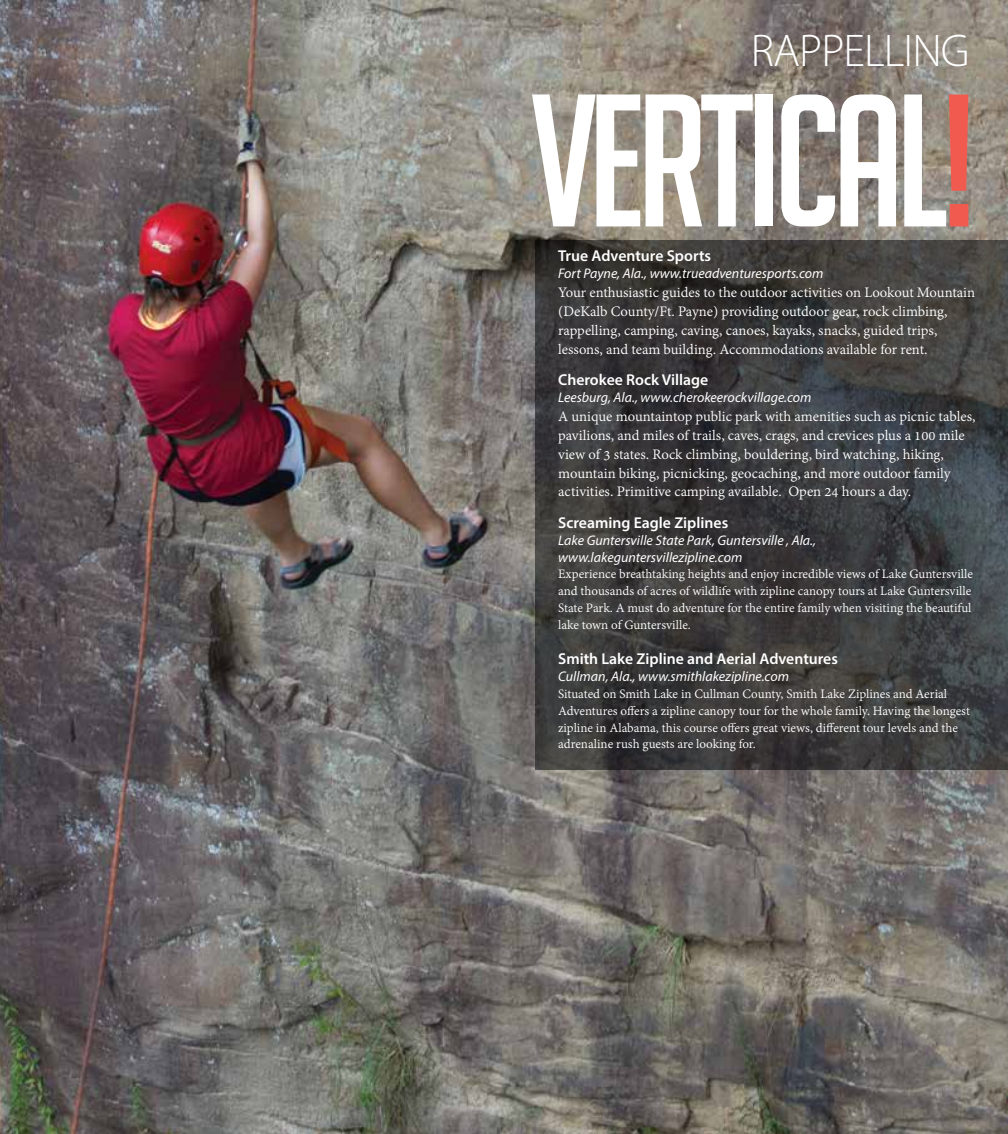
<style>
.page{position:relative;width:1008px;height:1134px;background:#fff}
.page>*{position:absolute;margin:0;border:0;box-sizing:border-box;transform-origin:0 0}
.t1{font:183.75px "Big Noodle Titling";letter-spacing:-.04em;color:#fff}
.t2{font:300 46.02px "Myriad Pro";letter-spacing:-.02em;color:#fff}
.t3{font:15.75px/18.9px "Adobe Devanagari";color:#fff}
.t4{font:600 15.75px "Myriad Pro";color:#fff}
.t5{font:14px/16.8px "Adobe Devanagari";color:#fff;text-align:justify}
.t6{font:italic 14px/16.8px "Myriad Pro";color:#fff}
.s1{color:#f15b4f}
</style>
<div class="page">
<img style="left:0;top:0;width:1008px;height:1134px">
<svg style="left:536px;top:240px;width:472px;height:530px"></svg>
<h2 class="t2" style="left:751px;top:23px;width:220px">RAPPELLING</h2>
<h1 class="t1" style="left:530px;top:62px;width:448px">VERTICAL<span class="s1">!</span></h1>
<p class="t4" style="left:558px;top:246px;width:154px">True Adventure Sports</p>
<p class="t6" style="left:558px;top:265px;width:267px">Fort Payne, Ala., www.trueadventuresports.com</p>
<p class="t3" style="left:558px;top:284px;width:419px">Your enthusiastic guides to the outdoor activities on Lookout Mountain (DeKalb County/Ft. Payne) providing outdoor gear, rock climbing, rappelling, camping, caving, canoes, kayaks, snacks, guided trips, lessons, and team building. Accommodations available for rent.</p>
<p class="t4" style="left:558px;top:370px;width:152px">Cherokee Rock Village</p>
<p class="t6" style="left:558px;top:389px;width:255px">Leesburg, Ala., www.cherokeerockvillage.com</p>
<p class="t3" style="left:558px;top:408px;width:419px">A unique mountaintop public park with amenities such as picnic tables, pavilions, and miles of trails, caves, crags, and crevices plus a 100 mile view of 3 states. Rock climbing, bouldering, bird watching, hiking, mountain biking, picnicking, geocaching, and more outdoor family activities. Primitive camping available. Open 24 hours a day.</p>
<p class="t4" style="left:558px;top:513px;width:172px">Screaming Eagle Ziplines</p>
<p class="t6" style="left:558px;top:531px;width:259px">Lake Guntersville State Park, Guntersville , Ala., www.lakeguntersvillezipline.com</p>
<p class="t5" style="left:558px;top:567px;width:416px">Experience breathtaking heights and enjoy incredible views of Lake Guntersville and thousands of acres of wildlife with zipline canopy tours at Lake Guntersville State Park. A must do adventure for the entire family when visiting the beautiful lake town of Guntersville.</p>
<p class="t4" style="left:558px;top:649px;width:281px">Smith Lake Zipline and Aerial Adventures</p>
<p class="t6" style="left:558px;top:668px;width:232px">Cullman, Ala., www.smithlakezipline.com</p>
<p class="t5" style="left:558px;top:687px;width:413px;text-align:left">Situated on Smith Lake in Cullman County, Smith Lake Ziplines and Aerial Adventures offers a zipline canopy tour for the whole family. Having the longest zipline in Alabama, this course offers great views, different tour levels and the adrenaline rush guests are looking for.</p>
</div>
